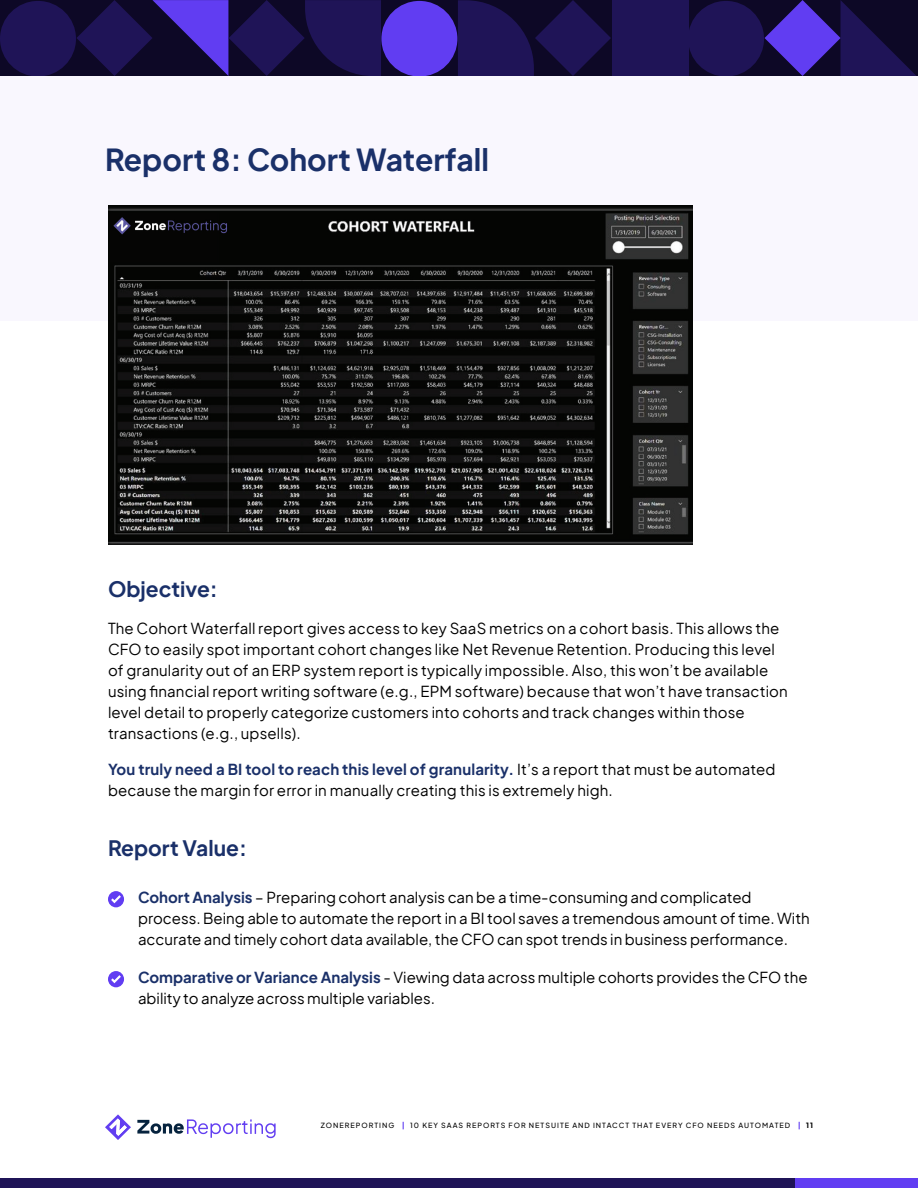
<style>
.page{position:relative;width:918px;height:1188px;background:#fff}
.page>*{position:absolute;margin:0;border:0;box-sizing:border-box;transform-origin:0 0}
.t1{font:700 30px "Plus Jakarta Sans";color:#1a3069}
.t2{font:700 21px "Plus Jakarta Sans";color:#1a3069}
.t3{font:15px/21px "Plus Jakarta Sans";letter-spacing:.01em;color:#000}
.t4{font:500 7.2px "Plus Jakarta Sans";letter-spacing:.14em;color:#000}
.s1{font-weight:700;color:#1a3069}
.s2{font-weight:800;color:#613df2}
.s3{font-weight:800}
</style>
<div class="page">
<svg style="left:105px;top:1114px;width:26px;height:26px"></svg>
<svg style="left:137px;top:1119px;width:139px;height:19px"></svg>
<div style="left:0;top:1178px;width:795px;height:10px;background:#1f1457"></div>
<div style="left:795px;top:1178px;width:123px;height:10px;background:#613df2"></div>
<div style="left:0;top:0;width:918px;height:76px;background:#0d0826"></div>
<div style="left:0;top:1px;width:76px;height:76px;background:#1f1457;border-radius:50%"></div>
<div style="left:381px;top:1px;width:76px;height:76px;background:#613df2;border-radius:50%"></div>
<svg style="left:458px;top:0;width:153px;height:76px"></svg>
<div style="left:612px;top:0;width:76px;height:76px;background:#1f1457"></div>
<svg style="left:765px;top:0;width:151px;height:76px"></svg>
<div style="left:688px;top:1px;width:76px;height:76px;background:#1f1457;border-radius:50%"></div>
<svg style="left:77px;top:0;width:304px;height:76px"></svg>
<div style="left:0;top:77px;width:918px;height:244px;background:#f9f7fe"></div>
<img style="left:108px;top:206px;width:584px;height:338px">
<svg style="left:108px;top:891px;width:16px;height:16px"></svg>
<svg style="left:108px;top:971px;width:16px;height:16px"></svg>
<p class="t1" style="left:105px;top:134px;width:386px">Report 8: Cohort Waterfall</p>
<p class="t2" style="left:108px;top:571px;width:111px">Objective:</p>
<p class="t3" style="left:108px;top:617px;width:681px">The Cohort Waterfall report gives access to key SaaS metrics on a cohort basis. This allows the CFO to easily spot important cohort changes like Net Revenue Retention. Producing this level of granularity out of an ERP system report is typically impossible. Also, this won’t be available using financial report writing software (e.g., EPM software) because that won’t have transaction level detail to properly categorize customers into cohorts and track changes within those transactions (e.g., upsells).</p>
<p class="t3" style="left:108px;top:758px;width:669px"><span class="s1">You truly need a BI tool to reach this level of granularity.</span> It’s a report that must be automated because the margin for error in manually creating this is extremely high.</p>
<p class="t2" style="left:108px;top:830px;width:140px">Report Value:</p>
<p class="t3" style="left:138px;top:886px;width:673px"><span class="s1">Cohort Analysis</span> – Preparing cohort analysis can be a time-consuming and complicated process. Being able to automate the report in a BI tool saves a tremendous amount of time. With accurate and timely cohort data available, the CFO can spot trends in business performance.</p>
<p class="t3" style="left:138px;top:966px;width:671px"><span class="s1">Comparative or Variance Analysis</span> - Viewing data across multiple cohorts provides the CFO the ability to analyze across multiple variables.</p>
<p class="t4" style="left:321px;top:1119px;width:494px">ZONEREPORTING <span class="s2">|</span> 10 KEY SAAS REPORTS FOR NETSUITE AND INTACCT THAT EVERY CFO NEEDS AUTOMATED <span class="s2">|</span> <span class="s3">11</span></p>
</div>
